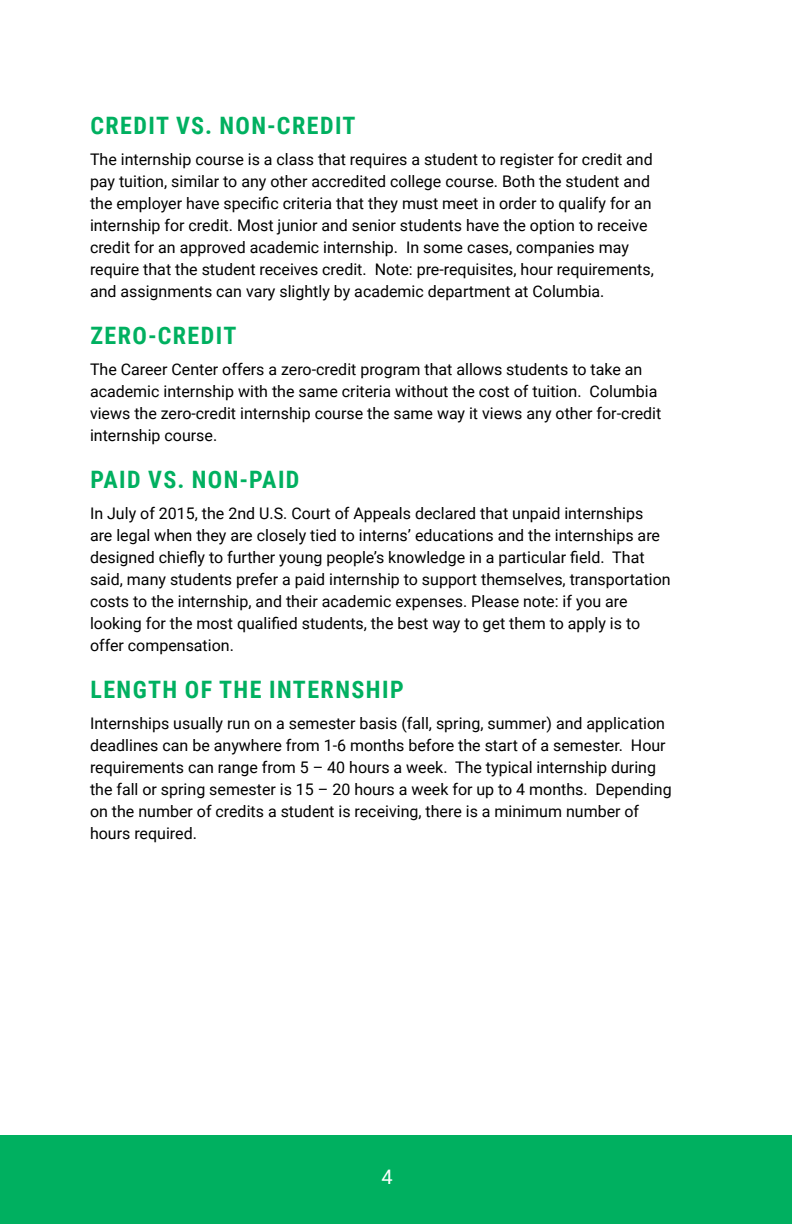
<style>
.page{position:relative;width:792px;height:1224px;background:#fff}
.page>*{position:absolute;margin:0;border:0;box-sizing:border-box;transform-origin:0 0}
.t1{font:700 24px "Roboto Condensed";letter-spacing:.06em;color:#00b060}
.t2{font:20px "Roboto";color:#fff}
.t3{font:16px/22px "Roboto";color:#000}
</style>
<div class="page">
<div style="left:0;top:1135px;width:792px;height:89px;background:#00b060"></div>
<h1 class="t1" style="left:90px;top:109px;width:267px">CREDIT VS. NON-CREDIT</h1>
<p class="t3" style="left:90px;top:148px;width:565px">The internship course is a class that requires a student to register for credit and pay tuition, similar to any other accredited college course. Both the student and the employer have specific criteria that they must meet in order to qualify for an internship for credit. Most junior and senior students have the option to receive credit for an approved academic internship. In some cases, companies may require that the student receives credit. Note: pre-requisites, hour requirements, and assignments can vary slightly by academic department at Columbia.</p>
<h1 class="t1" style="left:90px;top:319px;width:148px">ZERO-CREDIT</h1>
<p class="t3" style="left:90px;top:358px;width:573px">The Career Center offers a zero-credit program that allows students to take an academic internship with the same criteria without the cost of tuition. Columbia views the zero-credit internship course the same way it views any other for-credit internship course.</p>
<h1 class="t1" style="left:90px;top:463px;width:211px">PAID VS. NON-PAID</h1>
<p class="t3" style="left:90px;top:502px;width:582px">In July of 2015, the 2nd U.S. Court of Appeals declared that unpaid internships<br>are legal when they are closely tied to interns’ educations and the internships are designed chiefly to further young people’s knowledge in a particular field. That said, many students prefer a paid internship to support themselves, transportation costs to the internship, and their academic expenses. Please note: if you are looking for the most qualified students, the best way to get them to apply is to offer compensation.</p>
<h1 class="t1" style="left:90px;top:673px;width:315px">LENGTH OF THE INTERNSHIP</h1>
<p class="t3" style="left:90px;top:712px;width:583px">Internships usually run on a semester basis (fall, spring, summer) and application deadlines can be anywhere from 1-6 months before the start of a semester. Hour requirements can range from 5 – 40 hours a week. The typical internship during the fall or spring semester is 15 – 20 hours a week for up to 4 months. Depending on the number of credits a student is receiving, there is a minimum number of hours required.</p>
<p class="t2" style="left:381px;top:1163px;width:13px">4</p>
</div>
